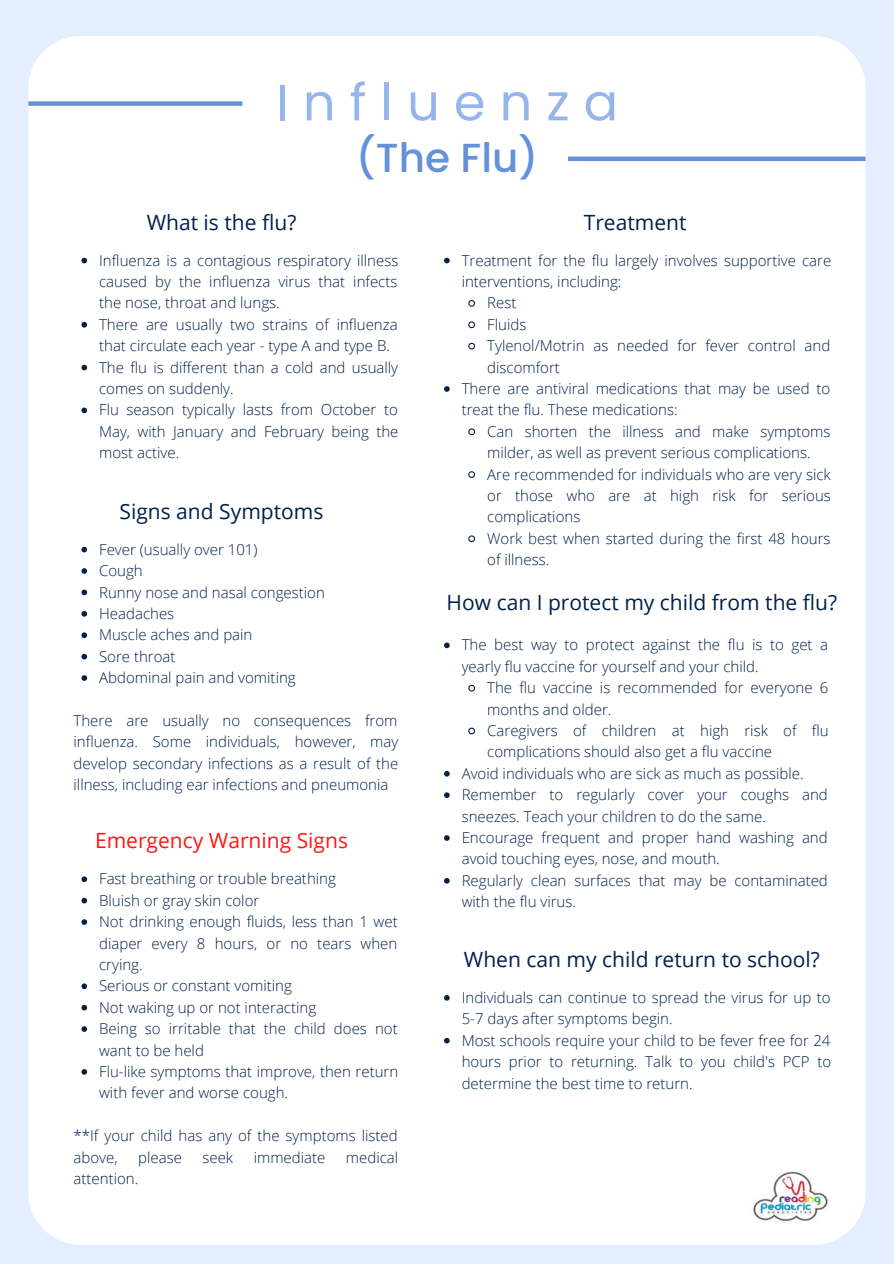
<style>
.page{position:relative;width:894px;height:1264px;background:#fff}
.page>*{position:absolute;margin:0;border:0;box-sizing:border-box;transform-origin:0 0}
.t1{font:51px "Poppins";letter-spacing:.275em;color:#95b5eb}
.t2{font:500 40.5px "Poppins";color:#6591db}
.t3{font:21px "Open Sans";color:#01214b}
.t4{font:21px "Open Sans";color:#ff1616}
.t5{font:300 15px/21.5px "Open Sans";color:#01214b}
</style>
<div class="page">
<div style="left:0;top:0;width:893px;height:1263px;background:#e4eeff"></div>
<div style="left:28px;top:36px;width:837px;height:1208px;background:#fff;border-radius:52px"></div>
<img style="left:753px;top:1171px;width:75px;height:50px">
<svg style="left:81px;top:258px;width:6px;height:5px"></svg>
<svg style="left:81px;top:322px;width:6px;height:5px"></svg>
<svg style="left:81px;top:365px;width:6px;height:5px"></svg>
<svg style="left:81px;top:407px;width:6px;height:6px"></svg>
<div style="left:28px;top:101px;width:214px;height:5px;background:#6591db"></div>
<div style="left:568px;top:156px;width:297px;height:5px;background:#6591db"></div>
<svg style="left:81px;top:547px;width:6px;height:5px"></svg>
<svg style="left:81px;top:568px;width:6px;height:6px"></svg>
<svg style="left:81px;top:589px;width:6px;height:6px"></svg>
<svg style="left:81px;top:611px;width:6px;height:5px"></svg>
<svg style="left:81px;top:632px;width:6px;height:6px"></svg>
<svg style="left:81px;top:654px;width:6px;height:5px"></svg>
<svg style="left:81px;top:675px;width:6px;height:6px"></svg>
<svg style="left:444px;top:258px;width:5px;height:5px"></svg>
<svg style="left:468px;top:300px;width:7px;height:7px"></svg>
<svg style="left:468px;top:321px;width:7px;height:8px"></svg>
<svg style="left:468px;top:342px;width:7px;height:8px"></svg>
<svg style="left:444px;top:386px;width:5px;height:6px"></svg>
<svg style="left:468px;top:428px;width:7px;height:8px"></svg>
<svg style="left:468px;top:471px;width:7px;height:7px"></svg>
<svg style="left:468px;top:535px;width:7px;height:8px"></svg>
<svg style="left:444px;top:995px;width:5px;height:5px"></svg>
<svg style="left:444px;top:1037px;width:5px;height:6px"></svg>
<svg style="left:81px;top:876px;width:6px;height:6px"></svg>
<svg style="left:81px;top:897px;width:6px;height:6px"></svg>
<svg style="left:81px;top:919px;width:6px;height:5px"></svg>
<svg style="left:81px;top:983px;width:6px;height:6px"></svg>
<svg style="left:81px;top:1004px;width:6px;height:6px"></svg>
<svg style="left:81px;top:1026px;width:6px;height:5px"></svg>
<svg style="left:81px;top:1069px;width:6px;height:5px"></svg>
<svg style="left:444px;top:642px;width:5px;height:6px"></svg>
<svg style="left:468px;top:684px;width:7px;height:8px"></svg>
<svg style="left:468px;top:727px;width:7px;height:8px"></svg>
<svg style="left:444px;top:771px;width:5px;height:5px"></svg>
<svg style="left:444px;top:792px;width:5px;height:6px"></svg>
<svg style="left:444px;top:835px;width:5px;height:5px"></svg>
<svg style="left:444px;top:878px;width:5px;height:5px"></svg>
<h1 class="t1" style="left:276px;top:73px;width:343px">Influenza</h1>
<h2 class="t2" style="left:356px;top:134px;width:184px">(The Flu)</h2>
<h3 class="t3" style="left:147px;top:208px;width:151px">What is the flu?</h3>
<p class="t5" style="left:99px;top:249px;width:301px">Influenza is a contagious respiratory illness caused by the influenza virus that infects the nose, throat and lungs.<br>There are usually two strains of influenza that circulate each year - type A and type B.<br>The flu is different than a cold and usually comes on suddenly.<br>Flu season typically lasts from October to May, with January and February being the most active.</p>
<h3 class="t3" style="left:119px;top:496px;width:205px">Signs and Symptoms</h3>
<p class="t5" style="left:99px;top:538px;width:227px">Fever (usually over 101)<br>Cough<br>Runny nose and nasal congestion<br>Headaches<br>Muscle aches and pain<br>Sore throat<br>Abdominal pain and vomiting</p>
<p class="t5" style="left:74px;top:709px;width:326px;text-align:justify">There are usually no consequences from influenza. Some individuals, however, may develop secondary infections as a result of the illness, including ear infections and pneumonia</p>
<h3 class="t4" style="left:95px;top:826px;width:254px">Emergency Warning Signs</h3>
<p class="t5" style="left:99px;top:867px;width:300px">Fast breathing or trouble breathing<br>Bluish or gray skin color<br>Not drinking enough fluids, less than 1 wet diaper every 8 hours, or no tears when crying.<br>Serious or constant vomiting<br>Not waking up or not interacting<br>Being so irritable that the child does not want to be held<br>Flu-like symptoms that improve, then return with fever and worse cough.</p>
<p class="t5" style="left:74px;top:1124px;width:325px">**If your child has any of the symptoms listed above,</p>
<p class="t5" style="left:138px;top:1145px;width:45px">please</p>
<p class="t5" style="left:202px;top:1145px;width:32px">seek</p>
<p class="t5" style="left:254px;top:1145px;width:73px">immediate</p>
<p class="t5" style="left:346px;top:1145px;width:54px">medical</p>
<p class="t5" style="left:74px;top:1167px;width:66px">attention.</p>
<h3 class="t3" style="left:583px;top:208px;width:104px">Treatment</h3>
<p class="t5" style="left:461px;top:249px;width:371px">Treatment for the flu largely involves supportive care</p>
<p class="t5" style="left:461px;top:270px;width:161px">interventions, including:</p>
<p class="t5" style="left:487px;top:292px;width:31px">Rest</p>
<p class="t5" style="left:487px;top:313px;width:41px">Fluids</p>
<p class="t5" style="left:487px;top:335px;width:344px">Tylenol/Motrin as needed for fever control and</p>
<p class="t5" style="left:487px;top:356px;width:74px">discomfort</p>
<p class="t5" style="left:461px;top:377px;width:370px">There are antiviral medications that may be used to</p>
<p class="t5" style="left:461px;top:399px;width:217px">treat the flu. These medications:</p>
<p class="t5" style="left:487px;top:420px;width:345px">Can shorten the illness and make symptoms</p>
<p class="t5" style="left:487px;top:441px;width:325px">milder, as well as prevent serious complications.</p>
<p class="t5" style="left:487px;top:463px;width:345px">Are recommended for individuals who are very sick</p>
<p class="t5" style="left:487px;top:484px;width:345px">or those who are at high risk for serious</p>
<p class="t5" style="left:487px;top:506px;width:95px">complications</p>
<p class="t5" style="left:487px;top:527px;width:345px">Work best when started during the first 48 hours</p>
<p class="t5" style="left:487px;top:548px;width:64px">of illness.</p>
<h3 class="t3" style="left:446px;top:587px;width:392px">How can I protect my child from the flu?</h3>
<p class="t5" style="left:461px;top:634px;width:368px">The best way to protect against the flu is to get a yearly flu vaccine for yourself and your child.</p>
<p class="t5" style="left:487px;top:676px;width:342px">The flu vaccine is recommended for everyone 6</p>
<p class="t5" style="left:487px;top:698px;width:126px">months and older.</p>
<p class="t5" style="left:487px;top:719px;width:343px">Caregivers of children at high risk of flu</p>
<p class="t5" style="left:487px;top:741px;width:286px">complications should also get a flu vaccine</p>
<p class="t5" style="left:461px;top:762px;width:343px">Avoid individuals who are sick as much as possible.</p>
<p class="t5" style="left:461px;top:783px;width:367px">Remember to regularly cover your coughs and</p>
<p class="t5" style="left:461px;top:805px;width:305px">sneezes. Teach your children to do the same.</p>
<p class="t5" style="left:461px;top:826px;width:367px">Encourage frequent and proper hand washing and</p>
<p class="t5" style="left:461px;top:847px;width:259px">avoid touching eyes, nose, and mouth.</p>
<p class="t5" style="left:461px;top:869px;width:367px">Regularly clean surfaces that may be contaminated</p>
<p class="t5" style="left:461px;top:890px;width:116px">with the flu virus.</p>
<h3 class="t3" style="left:464px;top:944px;width:357px">When can my child return to school?</h3>
<p class="t5" style="left:461px;top:986px;width:371px">Individuals can continue to spread the virus for up to 5-7 days after symptoms begin.<br>Most schools require your child to be fever free for 24 hours prior to returning. Talk to you child's PCP to determine the best time to return.</p>
</div>
